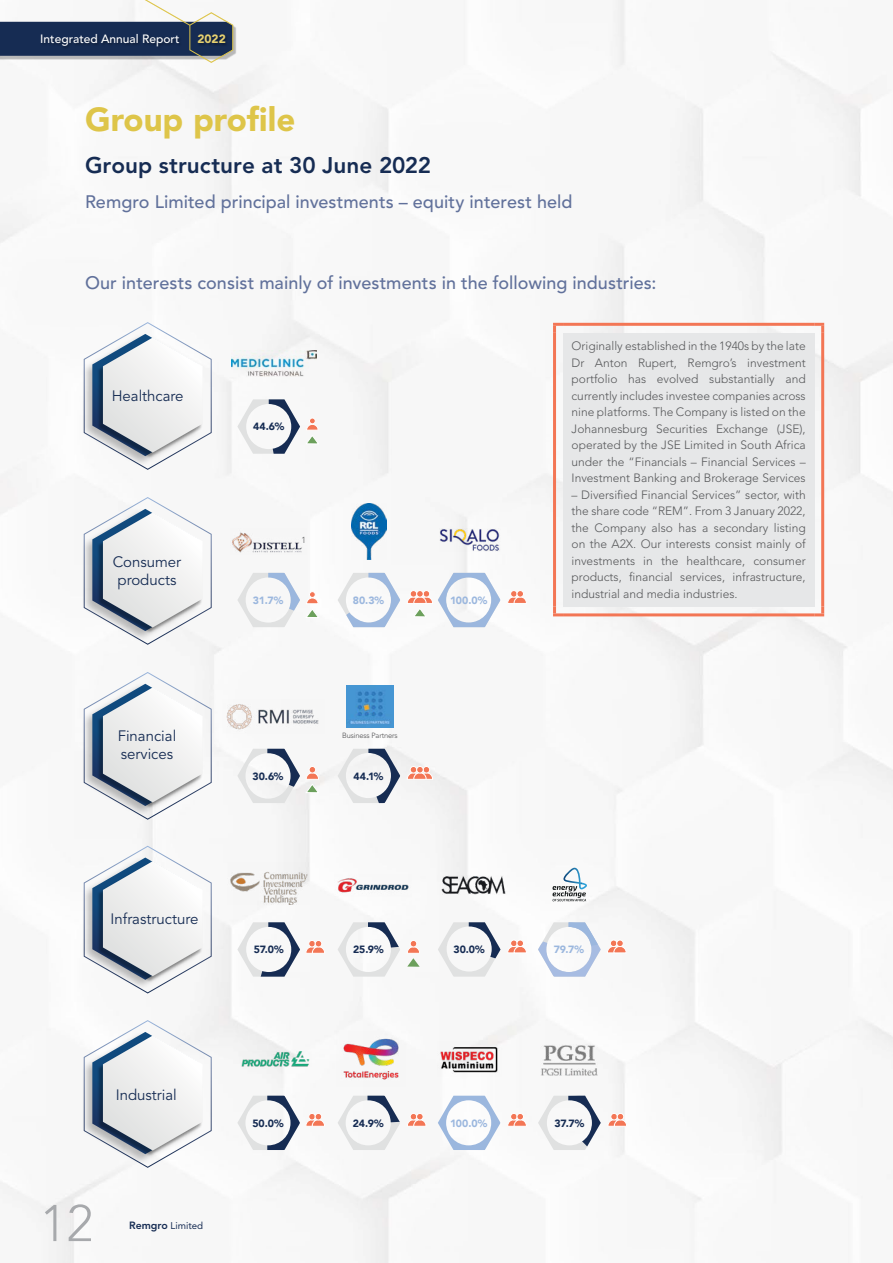
<style>
.page{position:relative;width:893px;height:1263px;background:#fff}
.page>*{position:absolute;margin:0;border:0;box-sizing:border-box;transform-origin:0 0}
.t1{font:300 51px "Avenir";color:#a7a9ac}
.t2{font:900 33px "Avenir LT Std";color:#dec549}
.t3{font:800 22.5px "Avenir LT Std";color:#162c53}
.t4{font:500 18px "Avenir LT Std";letter-spacing:.005em;color:#61719b}
.t5{font:15px/18px "Avenir LT Std";color:#162c53;text-align:center}
.t6{font:300 12px/16.5px "Avenir LT Std";color:#58595b;text-align:justify}
.t7{font:500 12px "Avenir LT Std";color:#fff}
.t8{font:900 12px "Avenir LT Std";color:#e4cf70}
.t9{font:900 10.5px "Avenir";color:#162c53}
.t10{font:900 10.5px "Avenir";letter-spacing:-.005em;color:#9bb7de}
.t11{font:9.75px "Avenir LT Std";color:#162c53}
.t12{font:300 8.7px "Avenir LT Std";color:#58595b}
.t13{font:300 7.5px "Avenir LT Std";letter-spacing:-.02em;color:#4d4d4f}
.s1{font-weight:800;font-size:10.5px}
</style>
<div class="page">
<img style="left:0;top:0;width:893px;height:1263px">
<img style="left:540px;top:1044px;width:57px;height:32px">
<div style="left:611px;top:1113px;width:6px;height:7px;background:#f37655;border-radius:50%"></div>
<div style="left:610px;top:1113px;width:8px;height:7px;border:1px solid #fff;border-radius:50%"></div>
<svg style="left:607px;top:1119px;width:20px;height:8px"></svg>
<div style="left:617px;top:1113px;width:7px;height:7px;background:#f37655;border-radius:50%"></div>
<div style="left:617px;top:1113px;width:7px;height:7px;border:1px solid #fff;border-radius:50%"></div>
<img style="left:336px;top:1032px;width:69px;height:54px">
<div style="left:410px;top:1113px;width:7px;height:7px;background:#f37655;border-radius:50%"></div>
<div style="left:410px;top:1113px;width:7px;height:7px;border:1px solid #fff;border-radius:50%"></div>
<svg style="left:407px;top:1119px;width:20px;height:8px"></svg>
<div style="left:417px;top:1113px;width:6px;height:7px;background:#f37655;border-radius:50%"></div>
<div style="left:416px;top:1113px;width:7px;height:7px;border:1px solid #fff;border-radius:50%"></div>
<img style="left:438px;top:1041px;width:64px;height:36px">
<img style="left:239px;top:1051px;width:73px;height:16px">
<div style="left:423px;top:766px;width:7px;height:7px;background:#f37655;border-radius:50%"></div>
<div style="left:423px;top:766px;width:7px;height:7px;border:1px solid #fff;border-radius:50%"></div>
<div style="left:410px;top:766px;width:7px;height:7px;background:#f37655;border-radius:50%"></div>
<div style="left:410px;top:766px;width:7px;height:7px;border:1px solid #fff;border-radius:50%"></div>
<svg style="left:407px;top:772px;width:26px;height:8px"></svg>
<div style="left:417px;top:766px;width:6px;height:7px;background:#f37655;border-radius:50%"></div>
<div style="left:416px;top:766px;width:8px;height:7px;border:1px solid #fff;border-radius:50%"></div>
<img style="left:347px;top:685px;width:46px;height:43px">
<img style="left:223px;top:699px;width:102px;height:35px">
<img style="left:232px;top:350px;width:84px;height:26px">
<img style="left:334px;top:875px;width:77px;height:21px">
<div style="left:410px;top:940px;width:7px;height:7px;background:#f37655;border-radius:50%"></div>
<div style="left:410px;top:940px;width:7px;height:7px;border:1px solid #fff;border-radius:50%"></div>
<svg style="left:407px;top:946px;width:13px;height:21px"></svg>
<img style="left:437px;top:876px;width:73px;height:18px">
<svg style="left:507px;top:940px;width:20px;height:14px"></svg>
<div style="left:517px;top:940px;width:7px;height:7px;border:1px solid #fff;border-radius:50%"></div>
<img style="left:228px;top:862px;width:82px;height:43px">
<img style="left:440px;top:528px;width:61px;height:23px">
<div style="left:511px;top:590px;width:6px;height:7px;background:#f37655;border-radius:50%"></div>
<div style="left:510px;top:590px;width:7px;height:7px;border:1px solid #fff;border-radius:50%"></div>
<svg style="left:507px;top:596px;width:20px;height:8px"></svg>
<div style="left:517px;top:590px;width:6px;height:7px;background:#f37655;border-radius:50%"></div>
<div style="left:517px;top:590px;width:7px;height:7px;border:1px solid #fff;border-radius:50%"></div>
<img style="left:351px;top:504px;width:36px;height:56px">
<img style="left:231px;top:528px;width:76px;height:27px">
<div style="left:563px;top:333px;width:251px;height:273px;background:#e6e7e8"></div>
<svg style="left:553px;top:323px;width:10px;height:10px"></svg>
<hr style="left:563px;top:323px;width:251px;height:3px;background:#f37655">
<svg style="left:814px;top:323px;width:10px;height:10px"></svg>
<hr style="left:553px;top:333px;width:3px;height:273px;background:#f37655">
<hr style="left:821px;top:333px;width:3px;height:273px;background:#f37655">
<svg style="left:553px;top:606px;width:10px;height:10px"></svg>
<hr style="left:563px;top:613px;width:251px;height:3px;background:#f37655">
<svg style="left:814px;top:606px;width:10px;height:10px"></svg>
<svg style="left:0;top:0;width:234px;height:63px"></svg>
<svg style="left:83px;top:322px;width:129px;height:148px"></svg>
<svg style="left:83px;top:497px;width:129px;height:148px"></svg>
<svg style="left:83px;top:672px;width:129px;height:148px"></svg>
<svg style="left:83px;top:845px;width:129px;height:149px"></svg>
<svg style="left:83px;top:1020px;width:129px;height:148px"></svg>
<div style="left:547px;top:862px;width:50px;height:43px;background:#fff"></div>
<svg style="left:552px;top:868px;width:35px;height:33px"></svg>
<div style="left:511px;top:1113px;width:6px;height:7px;background:#f37655;border-radius:50%"></div>
<div style="left:510px;top:1113px;width:7px;height:7px;border:1px solid #fff;border-radius:50%"></div>
<svg style="left:507px;top:1119px;width:20px;height:8px"></svg>
<div style="left:517px;top:1113px;width:6px;height:7px;background:#f37655;border-radius:50%"></div>
<div style="left:517px;top:1113px;width:7px;height:7px;border:1px solid #fff;border-radius:50%"></div>
<svg style="left:607px;top:940px;width:20px;height:14px"></svg>
<div style="left:616px;top:940px;width:8px;height:7px;border:1px solid #fff;border-radius:50%"></div>
<svg style="left:237px;top:399px;width:83px;height:55px"></svg>
<svg style="left:237px;top:573px;width:83px;height:54px"></svg>
<svg style="left:338px;top:573px;width:62px;height:54px"></svg>
<svg style="left:407px;top:573px;width:94px;height:54px"></svg>
<svg style="left:237px;top:749px;width:83px;height:54px"></svg>
<svg style="left:338px;top:749px;width:62px;height:54px"></svg>
<svg style="left:237px;top:922px;width:88px;height:55px"></svg>
<svg style="left:338px;top:922px;width:62px;height:55px"></svg>
<svg style="left:438px;top:922px;width:63px;height:55px"></svg>
<svg style="left:538px;top:922px;width:63px;height:55px"></svg>
<svg style="left:237px;top:1096px;width:88px;height:54px"></svg>
<svg style="left:338px;top:1096px;width:62px;height:54px"></svg>
<svg style="left:438px;top:1096px;width:63px;height:54px"></svg>
<svg style="left:538px;top:1096px;width:63px;height:54px"></svg>
<p class="t7" style="left:40px;top:32px;width:141px">Integrated Annual Report</p>
<p class="t8" style="left:197px;top:31px;width:30px">2022</p>
<h2 class="t2" style="left:85px;top:100px;width:212px">Group profile</h2>
<h3 class="t3" style="left:85px;top:152px;width:348px">Group structure at 30 June 2022</h3>
<h3 class="t4" style="left:85px;top:192px;width:489px">Remgro Limited principal investments – equity interest held</h3>
<h3 class="t4" style="left:85px;top:273px;width:573px">Our interests consist mainly of investments in the following industries:</h3>
<p class="t5" style="left:112px;top:388px;width:73px">Healthcare</p>
<p class="t5" style="left:113px;top:553px;width:70px">Consumer products</p>
<p class="t5" style="left:118px;top:727px;width:60px;text-align:left">Financial services</p>
<p class="t5" style="left:111px;top:910px;width:89px">Infrastructure</p>
<p class="t9" style="left:253px;top:418px;width:33px">44.6%</p>
<p class="t12" style="left:301px;top:535px;width:6px">1</p>
<p class="t10" style="left:253px;top:591px;width:32px">31.7%</p>
<p class="t10" style="left:353px;top:591px;width:33px">80.3%</p>
<p class="t10" style="left:450px;top:591px;width:39px">100.0%</p>
<p class="t13" style="left:342px;top:730px;width:57px">Business Partners</p>
<p class="t9" style="left:253px;top:767px;width:32px">30.6%</p>
<p class="t9" style="left:353px;top:767px;width:31px">44.1%</p>
<p class="t6" style="left:572px;top:338px;width:236px">Originally established in the 1940s by the late Dr Anton Rupert, Remgro’s investment portfolio has evolved substantially and currently includes investee companies across nine platforms. The Company is listed on the Johannesburg Securities Exchange (JSE), operated by the JSE Limited in South Africa under the “Financials – Financial Services – Investment Banking and Brokerage Services</p>
<p class="t6" style="left:572px;top:487px;width:236px">– Diversified Financial Services” sector, with the share code “REM”. From 3 January 2022, the Company also has a secondary listing on the A2X. Our interests consist mainly of investments in the healthcare, consumer products, financial services, infrastructure, industrial and media industries.</p>
<p class="t9" style="left:254px;top:940px;width:32px">57.0%</p>
<p class="t9" style="left:353px;top:940px;width:32px">25.9%</p>
<p class="t9" style="left:454px;top:940px;width:33px">30.0%</p>
<p class="t10" style="left:554px;top:940px;width:32px">79.7%</p>
<p class="t5" style="left:116px;top:1086px;width:63px">Industrial</p>
<h1 class="t1" style="left:40px;top:1193px;width:55px">12</h1>
<p class="t11" style="left:129px;top:1220px;width:76px"><span class="s1">Remgro</span> Limited</p>
<p class="t9" style="left:252px;top:1114px;width:33px">50.0%</p>
<p class="t9" style="left:353px;top:1114px;width:32px">24.9%</p>
<p class="t10" style="left:450px;top:1114px;width:39px">100.0%</p>
<p class="t9" style="left:554px;top:1114px;width:31px">37.7%</p>
</div>
